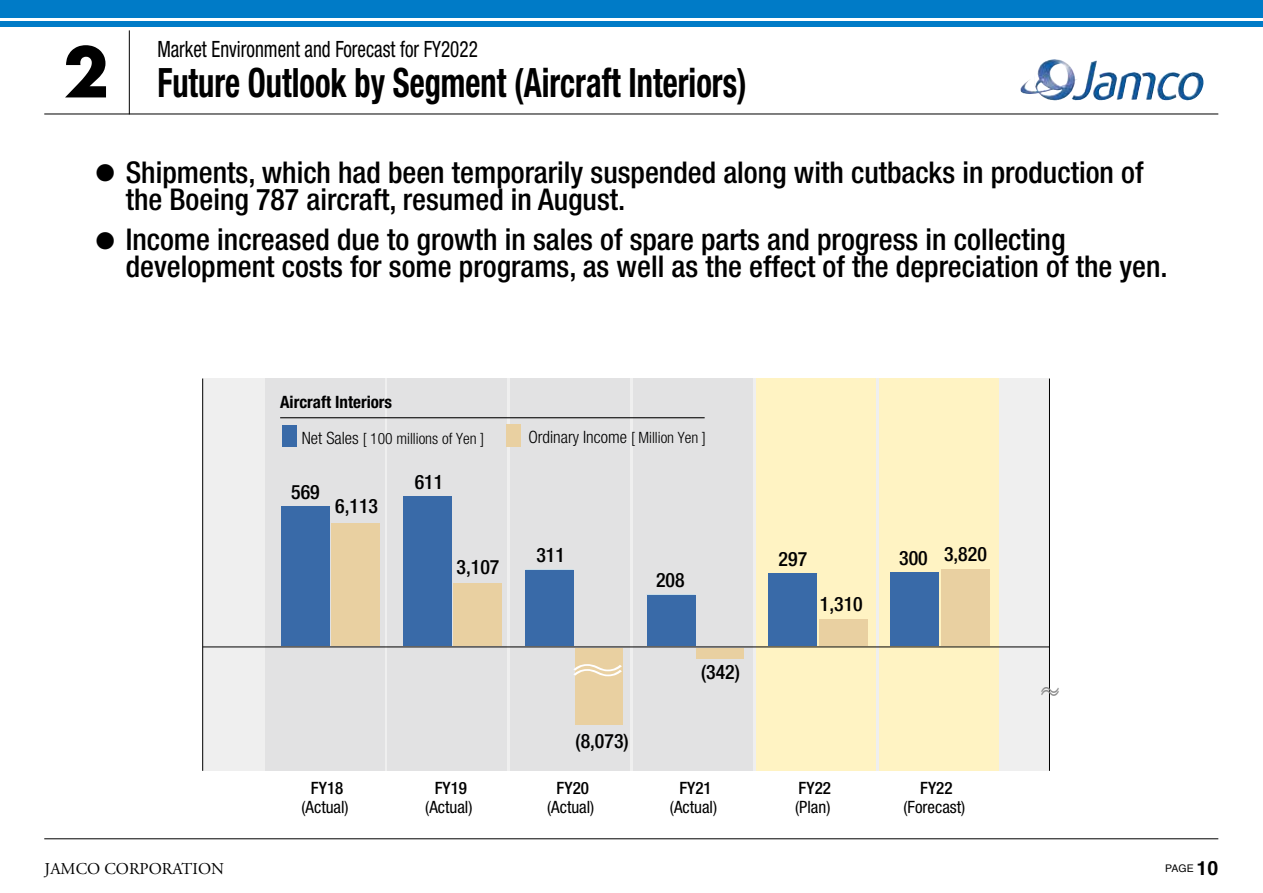
<style>
.page{position:relative;width:1263px;height:893px;background:#fff}
.page>*{position:absolute;margin:0;border:0;box-sizing:border-box;transform-origin:0 0}
.t1{font:700 67.5px "Futura";color:#000}
.t2{font:700 condensed 40.5px "Helvetica Neue";color:#000;scale:.8 1}
.t3{font:300 35.55px "Gothic MB101 Pro";color:#fff;scale:1.81 1}
.t4{font:500 condensed 30px/40.5px "Helvetica Neue";color:#000}
.t5{font:300 29.1px "Gothic MB101 Pro";color:#898989;scale:.8 1}
.t6{font:24px "Zapf Dingbats ITC";color:#000}
.t7{font:condensed 22.5px "Helvetica Neue";color:#000;scale:.85 1}
.t8{font:500 condensed 19.8px "Helvetica Neue";color:#000}
.t9{font:700 19.5px "Helvetica";color:#000}
.t10{font:condensed 16.95px "Helvetica Neue";color:#000}
.t11{font:300 condensed 16.95px "Helvetica Neue";color:#000}
.t12{font:500 condensed 16.95px "Helvetica Neue";color:#000}
.t13{font:700 condensed 16.95px "Helvetica Neue";color:#000}
.t14{font:16.5px "Adobe Garamond Pro";color:#000}
.t15{font:300 condensed 15.6px "Helvetica Neue";color:#000}
.t16{font:10.5px "Helvetica";color:#000}
.s1{font-size:16.95px}
.s2{font-size:15.6px}
</style>
<div class="page">
<div style="left:1px;top:21px;width:1262px;height:6px;background:#007bc7"></div>
<div style="left:0;top:0;width:1262px;height:17px;background:#007bc7"></div>
<img style="left:1020px;top:59px;width:57px;height:41px">
<hr style="left:44px;top:114px;width:1174px;height:1px;background:#000">
<hr style="left:44px;top:838px;width:1174px;height:1px;background:#000">
<hr style="left:129px;top:30px;width:1px;height:84px;background:#000">
<div style="left:203px;top:379px;width:846px;height:392px;background:#efefef"></div>
<div style="left:879px;top:379px;width:119px;height:392px;background:#fff3c3"></div>
<div style="left:756px;top:379px;width:119px;height:392px;background:#fff3c3"></div>
<div style="left:633px;top:379px;width:119px;height:392px;background:#e2e2e3"></div>
<div style="left:511px;top:379px;width:119px;height:392px;background:#e2e2e3"></div>
<div style="left:388px;top:379px;width:119px;height:392px;background:#e2e2e3"></div>
<div style="left:265px;top:379px;width:119px;height:392px;background:#e2e2e3"></div>
<div style="left:575px;top:648px;width:47px;height:77px;background:#e9d0a1"></div>
<div style="left:696px;top:648px;width:48px;height:10px;background:#e9d0a1"></div>
<hr style="left:1049px;top:379px;width:1px;height:392px;background:#000">
<hr style="left:202px;top:379px;width:1px;height:392px;background:#000">
<hr style="left:203px;top:647px;width:846px;height:1px;background:#000">
<div style="left:282px;top:507px;width:48px;height:139px;background:#396aa8"></div>
<div style="left:403px;top:496px;width:49px;height:150px;background:#396aa8"></div>
<div style="left:525px;top:570px;width:49px;height:76px;background:#396aa8"></div>
<div style="left:647px;top:595px;width:48px;height:51px;background:#396aa8"></div>
<div style="left:768px;top:573px;width:49px;height:73px;background:#396aa8"></div>
<div style="left:890px;top:572px;width:49px;height:74px;background:#396aa8"></div>
<div style="left:331px;top:523px;width:49px;height:123px;background:#e9d0a1"></div>
<div style="left:453px;top:583px;width:49px;height:63px;background:#e9d0a1"></div>
<div style="left:819px;top:619px;width:49px;height:27px;background:#e9d0a1"></div>
<div style="left:941px;top:569px;width:49px;height:77px;background:#e9d0a1"></div>
<div style="left:507px;top:424px;width:14px;height:23px;background:#e9d0a1"></div>
<div style="left:283px;top:425px;width:14px;height:21px;background:#396aa8"></div>
<hr style="left:280px;top:417px;width:425px;height:1px;background:#000">
<h1 class="t1" style="left:63px;top:23px;width:47px">2</h1>
<p class="t7" style="left:157px;top:36px;width:379px">Market Environment and Forecast for FY2022</p>
<h2 class="t2" style="left:157px;top:58px;width:738px">Future Outlook by Segment (Aircraft Interiors(</h2>
<p class="t6" style="left:96px;top:161px;width:20px">●</p>
<p class="t6" style="left:96px;top:229px;width:20px">●</p>
<p class="t4" style="left:126px;top:151px;width:1019px">Shipments, which had been temporarily suspended along with cutbacks in production of</p>
<p class="t4" style="left:126px;top:178px;width:941px">the Boeing 787 aircraft, resumed in August.<br>Income increased due to growth in sales of spare parts and progress in collecting</p>
<p class="t4" style="left:126px;top:246px;width:1043px">development costs for some programs, as well as the effect of the depreciation of the yen.</p>
<p class="t13" style="left:280px;top:392px;width:113px">Aircraft Interiors</p>
<p class="t15" style="left:302px;top:429px;width:184px"><span class="s1">Net Sales</span> [ 100 millions of Yen ]</p>
<p class="t8" style="left:291px;top:480px;width:30px">569</p>
<p class="t8" style="left:335px;top:494px;width:44px">6,113</p>
<p class="t8" style="left:415px;top:471px;width:30px">611</p>
<p class="t8" style="left:457px;top:555px;width:44px">3,107</p>
<p class="t11" style="left:528px;top:427px;width:179px">Ordinary Income <span class="s2">[ Million Yen [</span></p>
<p class="t8" style="left:536px;top:543px;width:30px">311</p>
<p class="t8" style="left:656px;top:569px;width:30px">208</p>
<p class="t12" style="left:311px;top:778px;width:34px">FY18</p>
<p class="t10" style="left:301px;top:797px;width:49px">(Actual(</p>
<p class="t12" style="left:435px;top:778px;width:34px">FY19</p>
<p class="t10" style="left:425px;top:797px;width:49px">(Actual(</p>
<p class="t3" style="left:565px;top:638px;width:37px">~</p>
<p class="t8" style="left:575px;top:729px;width:55px">)8,073(</p>
<p class="t12" style="left:557px;top:778px;width:34px">FY20</p>
<p class="t10" style="left:547px;top:797px;width:49px">(Actual(</p>
<p class="t8" style="left:701px;top:660px;width:40px">)342(</p>
<p class="t12" style="left:679px;top:778px;width:34px">FY21</p>
<p class="t10" style="left:670px;top:797px;width:49px">(Actual(</p>
<p class="t8" style="left:779px;top:548px;width:30px">297</p>
<p class="t8" style="left:820px;top:592px;width:44px">1,310</p>
<p class="t8" style="left:899px;top:546px;width:30px">300</p>
<p class="t8" style="left:944px;top:542px;width:44px">3,820</p>
<p class="t12" style="left:799px;top:778px;width:34px">FY22</p>
<p class="t10" style="left:795px;top:797px;width:37px">(Plan(</p>
<p class="t12" style="left:920px;top:778px;width:34px">FY22</p>
<p class="t10" style="left:903px;top:797px;width:63px">(Forecast(</p>
<p class="t5" style="left:1038px;top:666px;width:31px">~</p>
<p class="t14" style="left:45px;top:858px;width:181px">JAMCO CORPORATION</p>
<p class="t9" style="left:1196px;top:853px;width:23px">10</p>
<p class="t16" style="left:1165px;top:860px;width:30px">PAGE</p>
</div>
